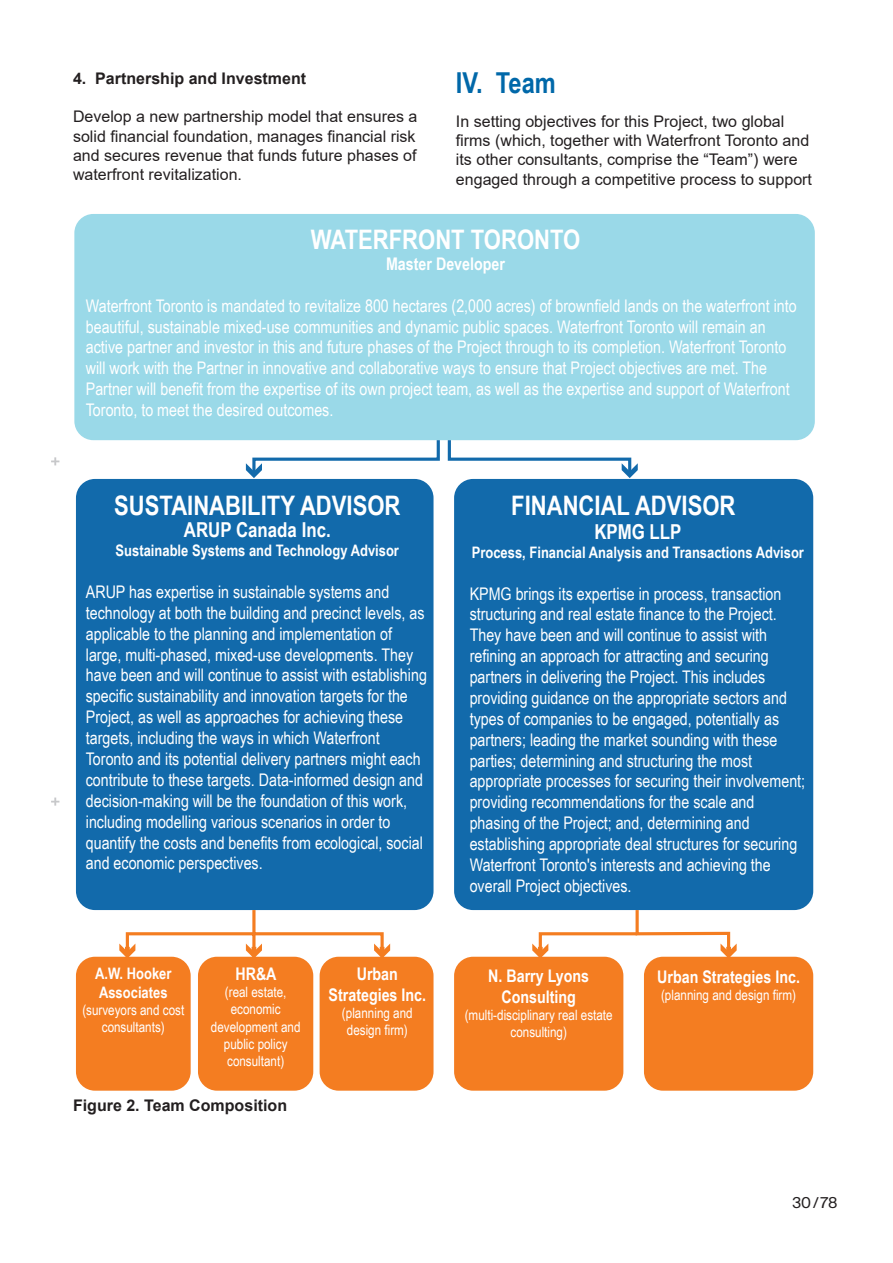
<style>
.page{position:relative;width:893px;height:1263px;background:#fff}
.page>*{position:absolute;margin:0;border:0;box-sizing:border-box;transform-origin:0 0}
.t1{font:700 28.8px "Arial Narrow";color:#0068a9}
.t2{font:700 26.85px "Arial Narrow";color:#fff}
.t3{font:700 20.55px "Arial Narrow";color:#fff}
.t4{font:17.4px/20.9px "Arial Narrow";color:#fff}
.t5{font:700 17.4px/20.9px "Arial Narrow";color:#fff;text-align:center}
.t6{font:16.05px/19.2px "Arial";color:#231f20;text-align:justify}
.t7{font:700 16.05px "Arial";color:#231f20}
.t8{font:700 15.75px/19px "Arial Narrow";color:#fff}
.t9{font:15px "Suisse Intl";color:#231f20}
.t10{font:14.25px/17.1px "Arial Narrow";color:#fff;text-align:center}
</style>
<div class="page">
<div style="left:74px;top:214px;width:741px;height:226px;background:#9ad9e8;border-radius:19px"></div>
<div style="left:76px;top:479px;width:357px;height:431px;background:#126aab;border-radius:19px"></div>
<div style="left:454px;top:479px;width:359px;height:431px;background:#126aab;border-radius:19px"></div>
<div style="left:454px;top:957px;width:169px;height:134px;background:#f47d21;border-radius:19px"></div>
<div style="left:644px;top:957px;width:169px;height:134px;background:#f47d21;border-radius:19px"></div>
<div style="left:76px;top:957px;width:115px;height:134px;background:#f47d21;border-radius:19px"></div>
<div style="left:198px;top:957px;width:115px;height:134px;background:#f47d21;border-radius:19px"></div>
<div style="left:320px;top:957px;width:113px;height:134px;background:#f47d21;border-radius:19px"></div>
<svg style="left:246px;top:440px;width:392px;height:38px"></svg>
<div style="left:126px;top:932px;width:130px;height:26px;border:3px solid #f47d21"></div>
<svg style="left:532px;top:910px;width:205px;height:50px"></svg>
<svg style="left:119px;top:943px;width:16px;height:15px"></svg>
<svg style="left:246px;top:910px;width:144px;height:50px"></svg>
<svg style="left:51px;top:457px;width:8px;height:8px"></svg>
<svg style="left:51px;top:797px;width:8px;height:9px"></svg>
<p class="t7" style="left:73px;top:67px;width:235px">4. Partnership and Investment</p>
<p class="t6" style="left:73px;top:107px;width:346px">Develop a new partnership model that ensures a solid financial foundation, manages financial risk and secures revenue that funds future phases of waterfront revitalization.</p>
<h1 class="t1" style="left:456px;top:61px;width:101px">IV. Team</h1>
<p class="t6" style="left:456px;top:112px;width:358px;text-align:left">In setting objectives for this Project, two global firms (which, together with Waterfront Toronto and its other consultants, comprise the “Team”) were engaged through a competitive process to support</p>
<h2 class="t2" style="left:311px;top:219px;width:271px">WATERFRONT TORONTO</h2>
<p class="t5" style="left:386px;top:252px;width:120px">Master Developer</p>
<p class="t4" style="left:86px;top:294px;width:712px">Waterfront Toronto is mandated to revitalize 800 hectares (2,000 acres) of brownfield lands on the waterfront into beautiful, sustainable mixed-use communities and dynamic public spaces. Waterfront Toronto will remain an active partner and investor in this and future phases of the Project through to its completion. Waterfront Toronto will work with the Partner in innovative and collaborative ways to ensure that Project objectives are met. The Partner will benefit from the expertise of its own project team, as well as the expertise and support of Waterfront Toronto, to meet the desired outcomes.</p>
<h2 class="t2" style="left:114px;top:486px;width:288px">SUSTAINABILITY ADVISOR</h2>
<h2 class="t2" style="left:511px;top:486px;width:226px">FINANCIAL ADVISOR</h2>
<p class="t3" style="left:184px;top:514px;width:148px">ARUP Canada Inc.</p>
<p class="t8" style="left:116px;top:540px;width:285px">Sustainable Systems and Technology Advisor</p>
<p class="t4" style="left:86px;top:581px;width:343px">ARUP has expertise in sustainable systems and technology at both the building and precinct levels, as applicable to the planning and implementation of large, multi-phased, mixed-use developments. They have been and will continue to assist with establishing specific sustainability and innovation targets for the Project, as well as approaches for achieving these targets, including the ways in which Waterfront Toronto and its potential delivery partners might each contribute to these targets. Data-informed design and decision-making will be the foundation of this work, including modelling various scenarios in order to quantify the costs and benefits from ecological, social and economic perspectives.</p>
<p class="t8" style="left:95px;top:963px;width:78px">A.W. Hooker<br>Associates</p>
<p class="t10" style="left:82px;top:1001px;width:103px">(surveyors and cost consultants)</p>
<p class="t5" style="left:235px;top:963px;width:43px">HR&amp;A</p>
<p class="t10" style="left:211px;top:983px;width:91px">(real estate, economic development and public policy consultant)</p>
<p class="t7" style="left:73px;top:1094px;width:216px">Figure 2. Team Composition</p>
<p class="t5" style="left:329px;top:963px;width:99px">Urban<br>Strategies Inc.</p>
<p class="t10" style="left:342px;top:1004px;width:72px">(planning and design firm)</p>
<p class="t3" style="left:594px;top:516px;width:89px">KPMG LLP</p>
<p class="t8" style="left:472px;top:542px;width:334px">Process, Financial Analysis and Transactions Advisor</p>
<p class="t4" style="left:470px;top:582px;width:337px">KPMG brings its expertise in process, transaction structuring and real estate finance to the Project.<br>They have been and will continue to assist with refining an approach for attracting and securing partners in delivering the Project. This includes providing guidance on the appropriate sectors and types of companies to be engaged, potentially as partners; leading the market sounding with these parties; determining and structuring the most appropriate processes for securing their involvement; providing recommendations for the scale and phasing of the Project; and, determining and establishing appropriate deal structures for securing Waterfront Toronto's interests and achieving the overall Project objectives.</p>
<p class="t5" style="left:488px;top:964px;width:102px">N. Barry Lyons<br>Consulting</p>
<p class="t10" style="left:465px;top:1006px;width:149px">(multi-disciplinary real estate consulting)</p>
<p class="t5" style="left:657px;top:965px;width:144px">Urban Strategies Inc.</p>
<p class="t10" style="left:661px;top:985px;width:136px">(planning and design firm)</p>
<p class="t9" style="left:792px;top:1193px;width:47px">30/78</p>
</div>
